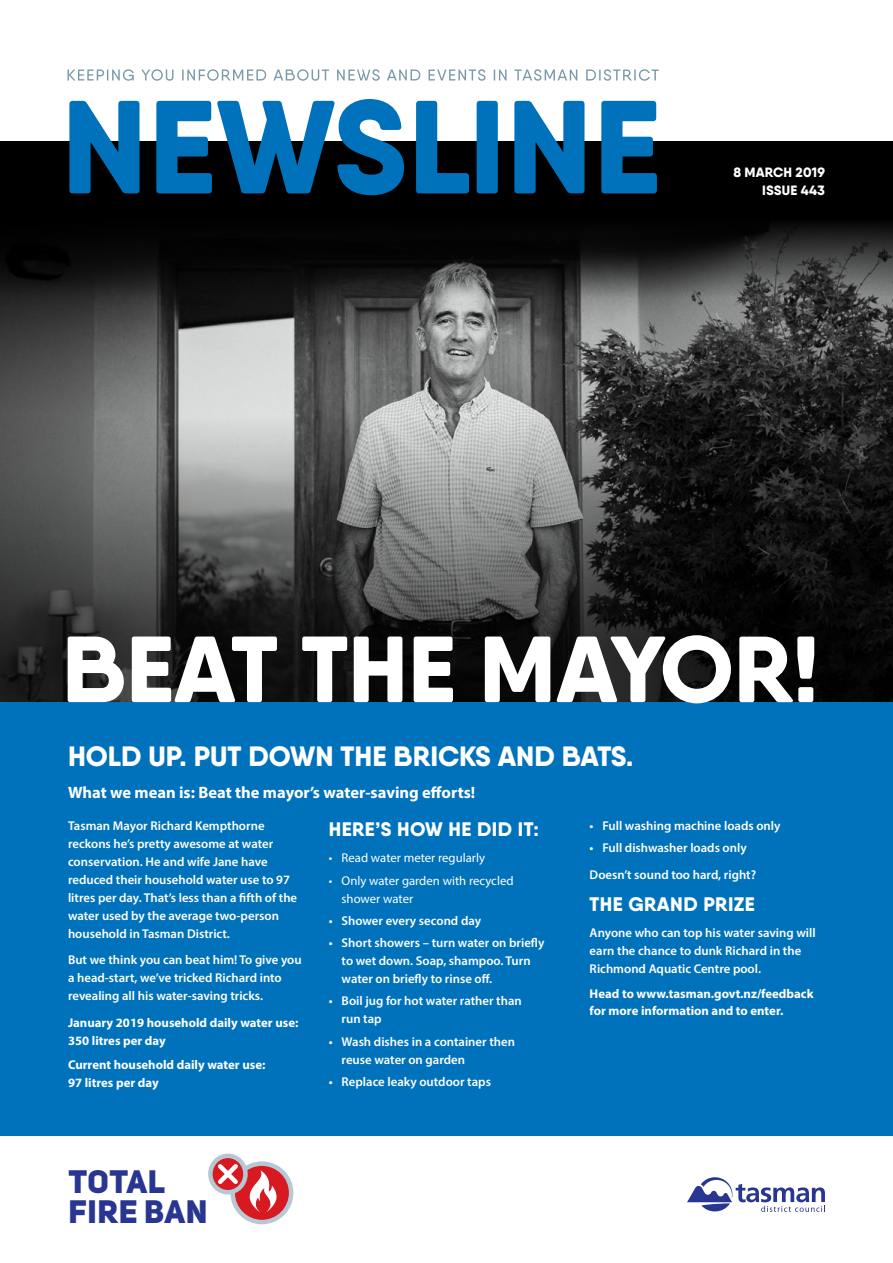
<style>
.page{position:relative;width:893px;height:1263px;background:#fff}
.page>*{position:absolute;margin:0;border:0;box-sizing:border-box;transform-origin:0 0}
.t1{font:800 93.6px "Qanelas Soft DEMO";color:#fff}
.t2{font:32.1px/30px "Uni Sans Heavy CAPS";letter-spacing:.02em;color:#283691}
.t3{font:800 27.9px "Qanelas Soft DEMO";color:#fff}
.t4{font:800 19.65px "Qanelas Soft DEMO";letter-spacing:.02em;color:#fff}
.t5{font:700 16.5px "Myriad Pro";color:#fff}
.t6{font:800 13.5px/18px "Qanelas Soft DEMO";letter-spacing:.025em;color:#fff;text-align:right}
.t7{font:600 12.75px/18px "Myriad Pro";color:#fff}
.t8{font:700 12.75px/18px "Myriad Pro";color:#fff}
.t9{font:12.75px/18px "Myriad Pro";color:#fff}
</style>
<div class="page">
<img style="left:0;top:304px;width:893px;height:112px">
<svg style="left:0;top:141px;width:893px;height:163px;background:#141414"></svg>
<div style="left:0;top:702px;width:893px;height:433px;background:#0072bc"></div>
<svg style="left:0;top:416px;width:893px;height:286px;background:#3c3d3d"></svg>
<svg style="left:69px;top:99px;width:588px;height:96px;fill:#0072bc"></svg>
<svg style="left:68px;top:69px;width:591px;height:12px"></svg>
<svg style="left:687px;top:1177px;width:138px;height:35px"></svg>
<svg style="left:233px;top:1163px;width:58px;height:59px"></svg>
<div style="left:230px;top:1161px;width:63px;height:63px;border:4px solid #b5c8d3;border-radius:50%"></div>
<svg style="left:210px;top:1156px;width:35px;height:36px"></svg>
<div style="left:208px;top:1153px;width:40px;height:41px;border:4px solid #b5c8d3;border-radius:50%"></div>
<svg style="left:250px;top:1170px;width:27px;height:42px"></svg>
<svg style="left:214px;top:1160px;width:28px;height:28px"></svg>
<p class="t6" style="left:733px;top:164px;width:93px">8 MARCH 2019<br>ISSUE 443</p>
<h1 class="t1" style="left:62px;top:627px;width:758px">BEAT THE MAYOR!</h1>
<h3 class="t3" style="left:68px;top:744px;width:567px">HOLD UP. PUT DOWN THE BRICKS AND BATS.</h3>
<p class="t5" style="left:68px;top:782px;width:409px">What we mean is: Beat the mayor’s water-saving efforts!</p>
<p class="t7" style="left:68px;top:816px;width:231px">Tasman Mayor Richard Kempthorne reckons he’s pretty awesome at water conservation. He and wife Jane have reduced their household water use to 97 litres per day. That’s less than a fifth of the water used by the average two-person household in Tasman District.</p>
<p class="t7" style="left:68px;top:951px;width:235px">But we think you can beat him! To give you a head-start, we’ve tricked Richard into revealing all his water-saving tricks.</p>
<p class="t8" style="left:68px;top:1013px;width:232px">January 2019 household daily water use:<br>350 litres per day</p>
<p class="t8" style="left:68px;top:1055px;width:199px">Current household daily water use:<br>97 litres per day</p>
<h3 class="t4" style="left:329px;top:820px;width:212px">HERE’S HOW HE DID IT:</h3>
<p class="t9" style="left:329px;top:849px;width:158px">• Read water meter regularly</p>
<p class="t9" style="left:342px;top:871px;width:173px;text-indent:-13px">• Only water garden with recycled shower water</p>
<p class="t7" style="left:329px;top:911px;width:154px">• Shower every second day</p>
<p class="t7" style="left:342px;top:933px;width:204px;text-indent:-13px">• Short showers – turn water on briefly to wet down. Soap, shampoo. Turn water on briefly to rinse off.</p>
<p class="t7" style="left:342px;top:992px;width:182px;text-indent:-13px">• Boil jug for hot water rather than run tap</p>
<p class="t7" style="left:342px;top:1032px;width:175px;text-indent:-13px">• Wash dishes in a container then reuse water on garden</p>
<p class="t7" style="left:329px;top:1072px;width:164px">• Replace leaky outdoor taps</p>
<h2 class="t2" style="left:68px;top:1166px;width:141px">TOTAL<br>FIRE BAN</h2>
<p class="t7" style="left:590px;top:816px;width:192px">• Full washing machine loads only</p>
<p class="t7" style="left:590px;top:834px;width:168px;line-height:26.5px">• Full dishwasher loads only<br>Doesn’t sound too hard, right?</p>
<h3 class="t4" style="left:590px;top:895px;width:167px">THE GRAND PRIZE</h3>
<p class="t7" style="left:590px;top:923px;width:228px">Anyone who can top his water saving will earn the chance to dunk Richard in the<br>Richmond Aquatic Centre pool.</p>
<p class="t8" style="left:590px;top:985px;width:225px;line-height:16.5px">Head to www.tasman.govt.nz/feedback for more information and to enter.</p>
</div>
